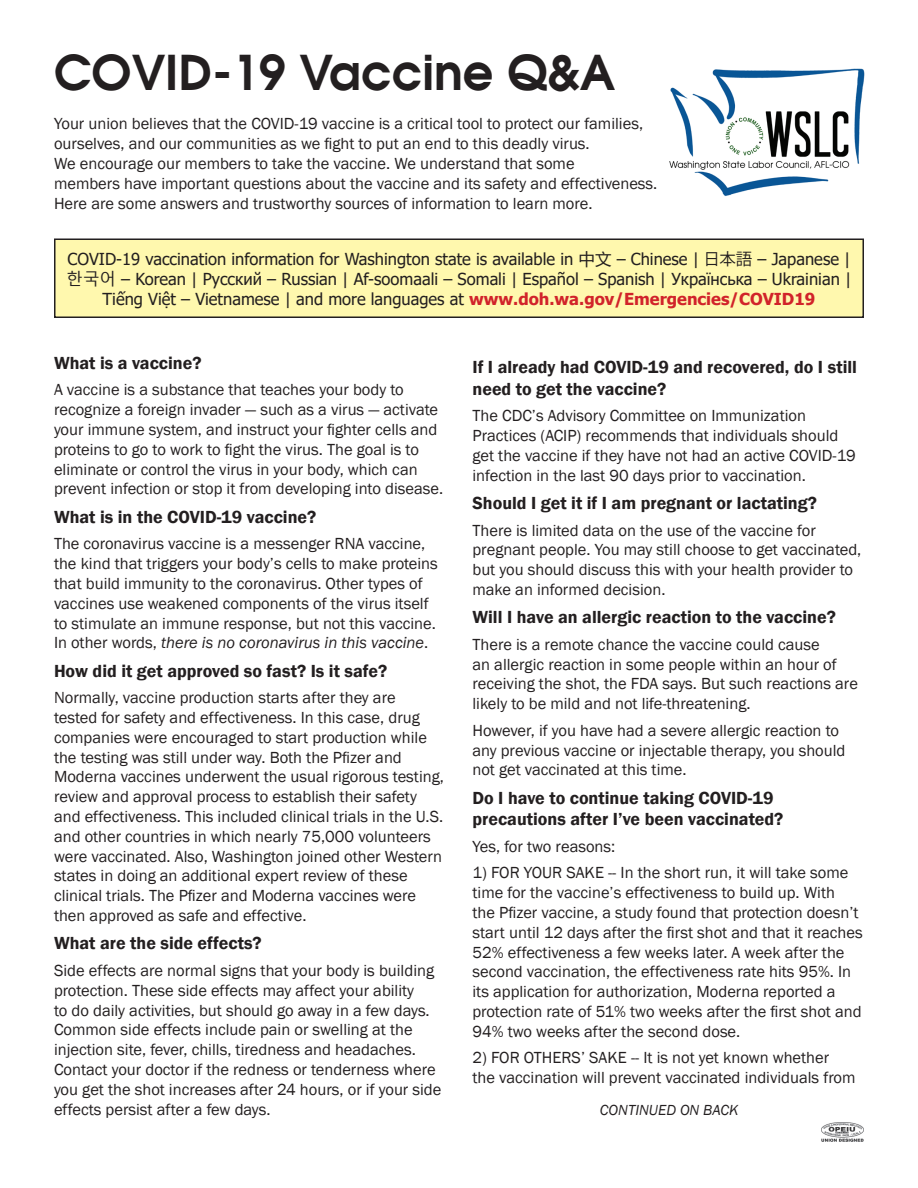
<style>
.page{position:relative;width:918px;height:1188px;background:#fff}
.page>*{position:absolute;margin:0;border:0;box-sizing:border-box;transform-origin:0 0}
.t1{font:700 48px "Avalon";color:#231f20}
.t2{font:600 18px/21.6px "Franklin Gothic";color:#231f20}
.t3{font:16.5px/19.8px "Franklin Gothic";color:#231f20}
.t4{font:16.5px/19.8px "Tahoma";color:#231f20;text-align:center}
.t5{font:italic 15px "Franklin Gothic";color:#231f20}
.s1{font-family:"Microsoft Ya Hei"}
.s2{font-family:"Koz Go Pro"}
.s3{font-family:"Malgun Gothic"}
.s4{font-weight:700;color:#d1232a}
.s5{font-style:italic}
</style>
<div class="page">
<img style="left:669px;top:68px;width:196px;height:128px">
<div style="left:55px;top:239px;width:808px;height:78px;background:#fff8ae"></div>
<div style="left:54px;top:238px;width:810px;height:80px;border:2px solid #231f20"></div>
<img style="left:821px;top:1123px;width:43px;height:18px">
<h1 class="t1" style="left:54px;top:40px;width:563px">COVID-19 Vaccine Q&amp;A</h1>
<p class="t3" style="left:54px;top:114px;width:605px">Your union believes that the COVID-19 vaccine is a critical tool to protect our families, ourselves, and our communities as we fight to put an end to this deadly virus.<br>We encourage our members to take the vaccine. We understand that some<br>members have important questions about the vaccine and its safety and effectiveness.<br>Here are some answers and trustworthy sources of information to learn more.</p>
<p class="t4" style="left:67px;top:250px;width:786px">COVID-19 vaccination information for Washington state is available in <span class="s1">中文</span> – Chinese | <span class="s2">日本語</span> – Japanese | <span class="s3">한국어</span> – Korean | Русский – Russian | Af-soomaali – Somali | Español – Spanish | Українська – Ukrainian |<br>Tiếng Việt – Vietnamese | and more languages at <span class="s4">www.doh.wa.gov/Emergencies/COVID19</span></p>
<p class="t2" style="left:54px;top:352px;width:149px">What is a vaccine?</p>
<p class="t3" style="left:54px;top:380px;width:391px">A vaccine is a substance that teaches your body to recognize a foreign invader — such as a virus — activate your immune system, and instruct your fighter cells and proteins to go to work to fight the virus. The goal is to eliminate or control the virus in your body, which can prevent infection or stop it from developing into disease.</p>
<p class="t2" style="left:54px;top:506px;width:264px">What is in the COVID-19 vaccine?</p>
<p class="t3" style="left:54px;top:534px;width:385px">The coronavirus vaccine is a messenger RNA vaccine, the kind that triggers your body’s cells to make proteins that build immunity to the coronavirus. Other types of vaccines use weakened components of the virus itself to stimulate an immune response, but not this vaccine.<br>In other words, <span class="s5">there is no coronavirus in this vaccine</span>.</p>
<p class="t2" style="left:54px;top:660px;width:335px">How did it get approved so fast? Is it safe?</p>
<p class="t3" style="left:54px;top:688px;width:391px">Normally, vaccine production starts after they are<br>tested for safety and effectiveness. In this case, drug companies were encouraged to start production while the testing was still under way. Both the Pfizer and Moderna vaccines underwent the usual rigorous testing, review and approval process to establish their safety and effectiveness. This included clinical trials in the U.S. and other countries in which nearly 75,000 volunteers were vaccinated. Also, Washington joined other Western states in doing an additional expert review of these clinical trials. The Pfizer and Moderna vaccines were then approved as safe and effective.</p>
<p class="t2" style="left:54px;top:933px;width:209px">What are the side effects?</p>
<p class="t3" style="left:54px;top:961px;width:389px">Side effects are normal signs that your body is building protection. These side effects may affect your ability<br>to do daily activities, but should go away in a few days.<br>Common side effects include pain or swelling at the injection site, fever, chills, tiredness and headaches.<br>Contact your doctor if the redness or tenderness where you get the shot increases after 24 hours, or if your side effects persist after a few days.</p>
<p class="t2" style="left:472px;top:356px;width:386px">If I already had COVID-19 and recovered, do I still need to get the vaccine?</p>
<p class="t3" style="left:472px;top:406px;width:385px">The CDC’s Advisory Committee on Immunization Practices (ACIP) recommends that individuals should get the vaccine if they have not had an active COVID-19 infection in the last 90 days prior to vaccination.</p>
<p class="t2" style="left:472px;top:492px;width:346px">Should I get it if I am pregnant or lactating?</p>
<p class="t3" style="left:472px;top:520px;width:390px">There is limited data on the use of the vaccine for pregnant people. You may still choose to get vaccinated, but you should discuss this with your health provider to make an informed decision.</p>
<p class="t2" style="left:472px;top:607px;width:365px">Will I have an allergic reaction to the vaccine?</p>
<p class="t3" style="left:472px;top:635px;width:387px">There is a remote chance the vaccine could cause<br>an allergic reaction in some people within an hour of receiving the shot, the FDA says. But such reactions are likely to be mild and not life-threatening.</p>
<p class="t3" style="left:472px;top:721px;width:375px">However, if you have had a severe allergic reaction to any previous vaccine or injectable therapy, you should not get vaccinated at this time.</p>
<p class="t2" style="left:472px;top:787px;width:312px">Do I have to continue taking COVID-19 precautions after I’ve been vaccinated?</p>
<p class="t3" style="left:472px;top:837px;width:144px">Yes, for two reasons:</p>
<p class="t3" style="left:472px;top:863px;width:392px">1) FOR YOUR SAKE -- In the short run, it will take some time for the vaccine’s effectiveness to build up. With<br>the Pfizer vaccine, a study found that protection doesn’t start until 12 days after the first shot and that it reaches 52% effectiveness a few weeks later. A week after the second vaccination, the effectiveness rate hits 95%. In its application for authorization, Moderna reported a protection rate of 51% two weeks after the first shot and 94% two weeks after the second dose.</p>
<p class="t3" style="left:472px;top:1048px;width:384px">2) FOR OTHERS’ SAKE -- It is not yet known whether the vaccination will prevent vaccinated individuals from</p>
<p class="t5" style="left:600px;top:1101px;width:140px">CONTINUED ON BACK</p>
</div>
